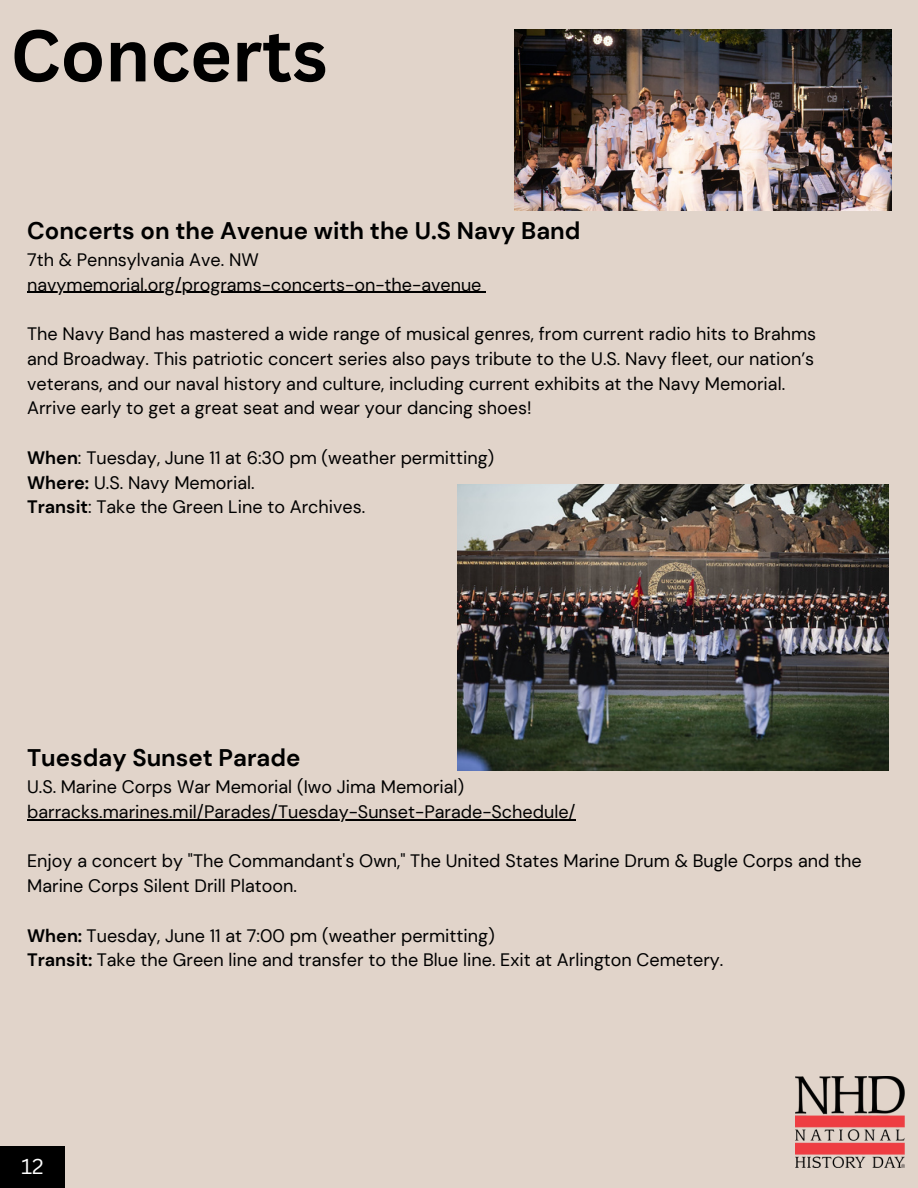
<style>
.page{position:relative;width:918px;height:1188px;background:#e1d4ca}
.page>*{position:absolute;margin:0;border:0;box-sizing:border-box;transform-origin:0 0}
.t1{font:700 71.55px "Canva Sans";color:#000}
.t2{font:700 24px "DM Sans";color:#000}
.t3{font:21px "Canva Sans";color:#fff}
.t4{font:18px/24.8px "DM Sans";color:#000}
.s1{font-weight:700}
</style>
<div class="page">
<img style="left:795px;top:1076px;width:109px;height:91px">
<img style="left:514px;top:29px;width:377px;height:182px">
<img style="left:457px;top:484px;width:431px;height:287px">
<hr style="left:27px;top:292px;width:455px;height:1px;background:#000">
<hr style="left:27px;top:819px;width:549px;height:1px;background:#000">
<div style="left:0;top:1147px;width:65px;height:41px;background:#000"></div>
<p class="t1" style="left:10px;top:5px;width:319px">Concerts</p>
<p class="t2" style="left:27px;top:215px;width:555px">Concerts on the Avenue with the U.S Navy Band</p>
<p class="t4" style="left:27px;top:247px;width:233px">7th &amp; Pennsylvania Ave. NW</p>
<p class="t4" style="left:27px;top:272px;width:456px">navymemorial.org/programs-concerts-on-the-avenue</p>
<p class="t4" style="left:27px;top:322px;width:791px">The Navy Band has mastered a wide range of musical genres, from current radio hits to Brahms and Broadway. This patriotic concert series also pays tribute to the U.S. Navy fleet, our nation’s veterans, and our naval history and culture, including current exhibits at the Navy Memorial.<br>Arrive early to get a great seat and wear your dancing shoes!</p>
<p class="t4" style="left:27px;top:445px;width:469px"><span class="s1">When</span>: Tuesday, June 11 at 6:30 pm (weather permitting)</p>
<p class="t4" style="left:27px;top:470px;width:229px"><span class="s1">Where:</span> U.S. Navy Memorial.</p>
<p class="t4" style="left:27px;top:495px;width:340px"><span class="s1">Transit</span>: Take the Green Line to Archives.</p>
<p class="t2" style="left:27px;top:742px;width:275px">Tuesday Sunset Parade</p>
<p class="t4" style="left:27px;top:775px;width:439px">U.S. Marine Corps War Memorial (Iwo Jima Memorial)</p>
<p class="t4" style="left:27px;top:799px;width:550px">barracks.marines.mil/Parades/Tuesday-Sunset-Parade-Schedule/</p>
<p class="t4" style="left:27px;top:849px;width:836px">Enjoy a concert by "The Commandant's Own," The United States Marine Drum &amp; Bugle Corps and the<br>Marine Corps Silent Drill Platoon.</p>
<p class="t4" style="left:27px;top:923px;width:469px"><span class="s1">When:</span> Tuesday, June 11 at 7:00 pm (weather permitting)</p>
<p class="t4" style="left:27px;top:948px;width:698px"><span class="s1">Transit:</span> Take the Green line and transfer to the Blue line. Exit at Arlington Cemetery.</p>
<p class="t3" style="left:21px;top:1151px;width:24px">12</p>
</div>
